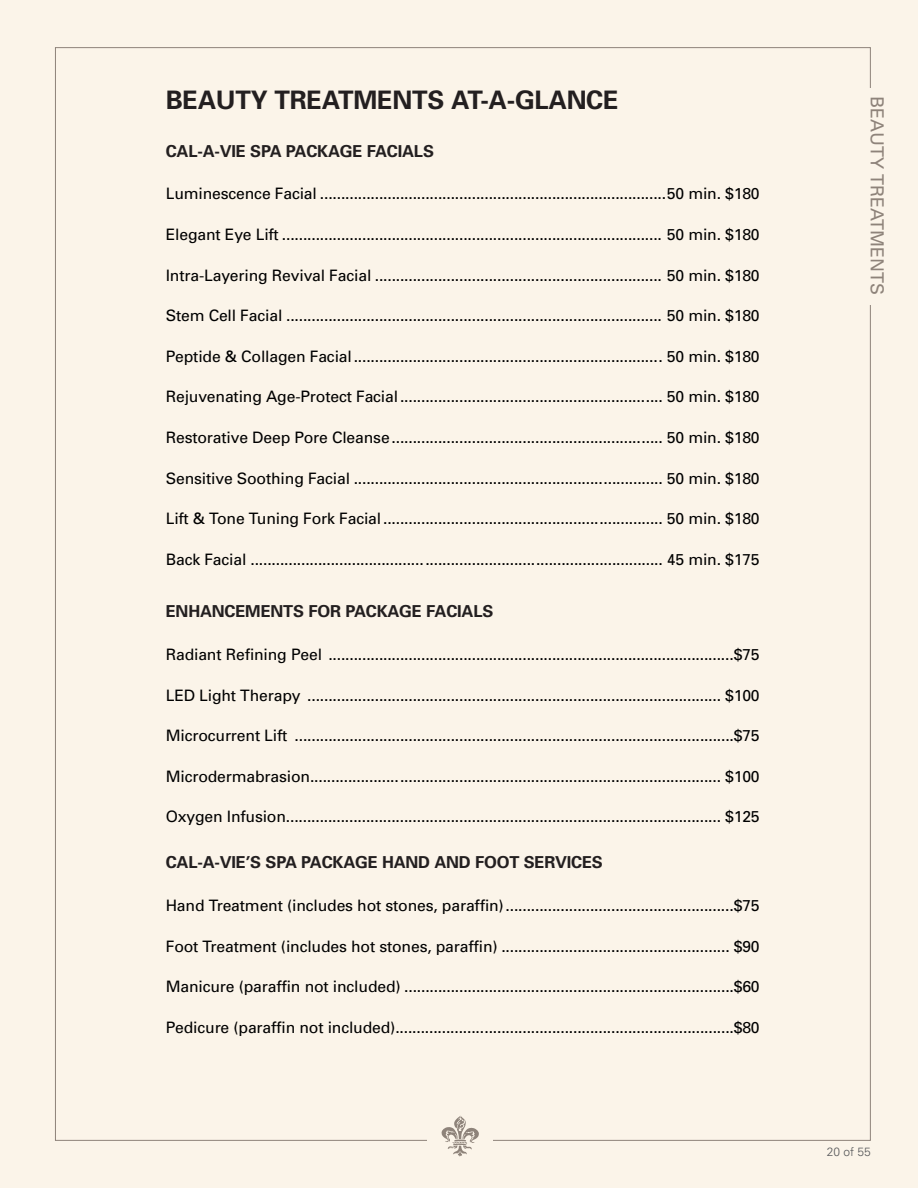
<style>
.page{position:relative;width:918px;height:1188px;background:#fbf4e9}
.page>*{position:absolute;margin:0;border:0;box-sizing:border-box;transform-origin:0 0}
.Sub_Title_Section{font:700 25.5px "Univers";letter-spacing:-.01em;color:#231f20}
.Side_Title{font:18px "Univers";color:#8e837a}
._1_Title{font:700 16.5px "Univers";letter-spacing:-.01em;color:#231f20}
.Price_Central_TAB{font:15.75px "Univers";letter-spacing:-.01em;color:#000}
.t1{font:300 12px "Univers";color:#57585a}
</style>
<div class="page">
<svg style="left:441px;top:1115px;width:38px;height:42px"></svg>
<p class="Sub_Title_Section" style="left:166px;top:83px;width:454px">BEAUTY TREATMENTS AT-A-GLANCE</p>
<p class="_1_Title" style="left:166px;top:140px;width:270px">CAL-A-VIE SPA PACKAGE FACIALS</p>
<p class="Price_Central_TAB" style="left:166px;top:184px;width:596px">Luminescence Facial ..................................................................................50 min. $180</p>
<p class="Price_Central_TAB" style="left:166px;top:225px;width:596px">Elegant Eye Lift .......................................................................................... 50 min. $180</p>
<p class="Price_Central_TAB" style="left:166px;top:265px;width:596px">Intra-Layering Revival Facial .................................................................... 50 min. $180</p>
<p class="Price_Central_TAB" style="left:166px;top:306px;width:596px">Stem Cell Facial ......................................................................................... 50 min. $180</p>
<p class="Price_Central_TAB" style="left:166px;top:346px;width:596px">Peptide &amp; Collagen Facial......................................................................... 50 min. $180</p>
<p class="Price_Central_TAB" style="left:166px;top:387px;width:596px">Rejuvenating Age-Protect Facial.............................................................. 50 min. $180</p>
<p class="Price_Central_TAB" style="left:166px;top:428px;width:596px">Restorative Deep Pore Cleanse................................................................ 50 min. $180</p>
<p class="Price_Central_TAB" style="left:166px;top:468px;width:596px">Sensitive Soothing Facial ......................................................................... 50 min. $180</p>
<p class="Price_Central_TAB" style="left:166px;top:509px;width:596px">Lift &amp; Tone Tuning Fork Facial.................................................................. 50 min. $180</p>
<p class="Price_Central_TAB" style="left:166px;top:549px;width:596px">Back Facial ................................................................................................. 45 min. $175</p>
<p class="_1_Title" style="left:166px;top:601px;width:329px">ENHANCEMENTS FOR PACKAGE FACIALS</p>
<p class="Price_Central_TAB" style="left:166px;top:645px;width:596px">Radiant Refining Peel ................................................................................................$75</p>
<p class="Price_Central_TAB" style="left:166px;top:685px;width:596px">LED Light Therapy .................................................................................................. $100</p>
<p class="Price_Central_TAB" style="left:166px;top:726px;width:596px">Microcurrent Lift ........................................................................................................$75</p>
<p class="Price_Central_TAB" style="left:166px;top:766px;width:596px">Microdermabrasion................................................................................................. $100</p>
<p class="Price_Central_TAB" style="left:166px;top:807px;width:596px">Oxygen Infusion....................................................................................................... $125</p>
<p class="_1_Title" style="left:166px;top:852px;width:439px">CAL-A-VIE’S SPA PACKAGE HAND AND FOOT SERVICES</p>
<p class="Price_Central_TAB" style="left:166px;top:896px;width:596px">Hand Treatment (includes hot stones, paraffin)......................................................$75</p>
<p class="Price_Central_TAB" style="left:166px;top:936px;width:596px">Foot Treatment (includes hot stones, paraffin) ...................................................... $90</p>
<p class="Price_Central_TAB" style="left:166px;top:977px;width:596px">Manicure (paraffin not included) ..............................................................................$60</p>
<p class="Price_Central_TAB" style="left:166px;top:1017px;width:596px">Pedicure (paraffin not included)................................................................................$80</p>
<p class="Side_Title" style="left:888px;top:96px;width:201px;rotate:90deg">BEAUTY TREATMENTS</p>
<p class="t1" style="left:827px;top:1145px;width:46px">20 of 55</p>
</div>
